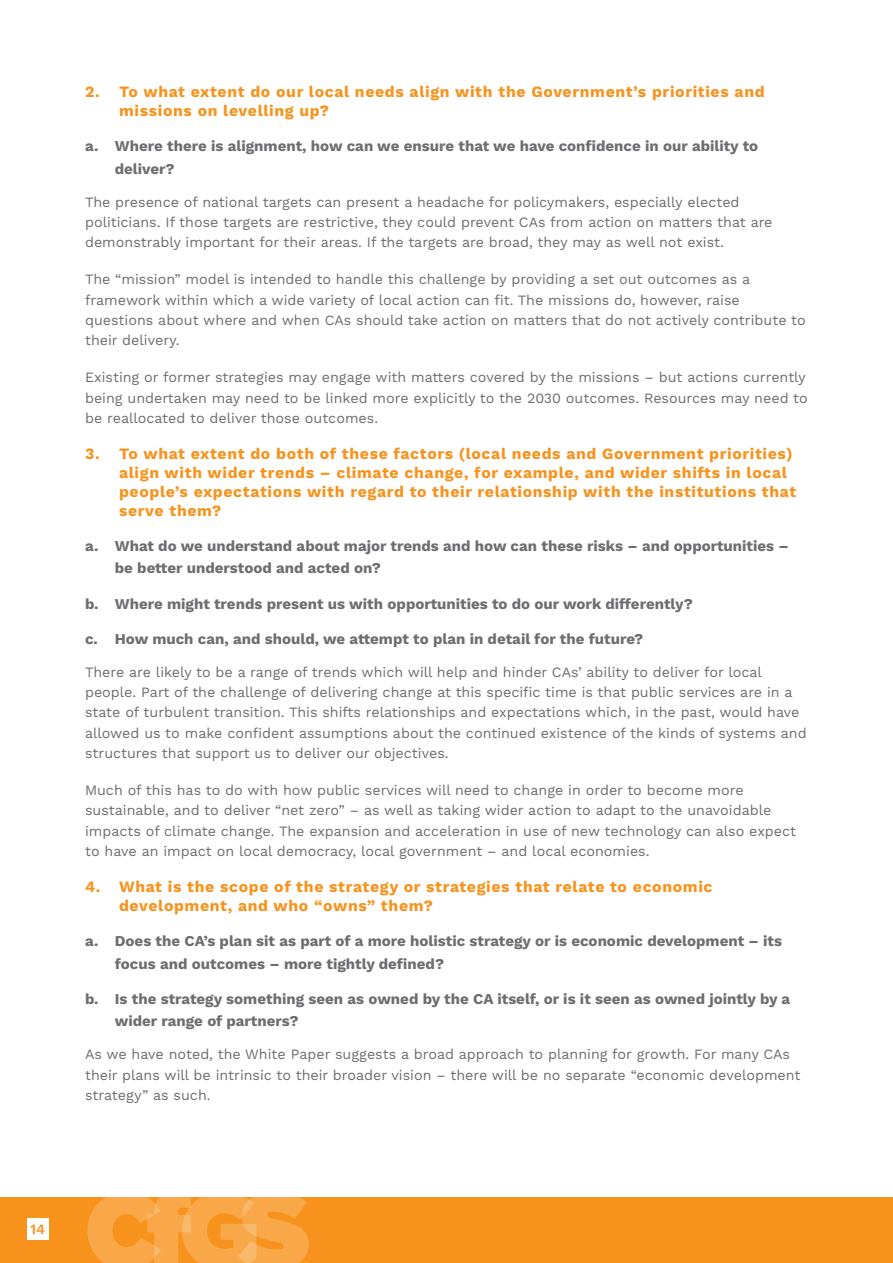
<style>
.page{position:relative;width:893px;height:1263px;background:#fff}
.page>*{position:absolute;margin:0;border:0;box-sizing:border-box;transform-origin:0 0}
.t1{font:700 15.75px/18.9px "Work Sans";letter-spacing:.04em;color:#f7931d}
.t2{font:700 15px/22.5px "Work Sans";color:#6c6d70}
.t3{font:14.25px/20.2px "Work Sans";color:#6c6d70}
.t4{font:600 14.25px "Work Sans";color:#f7931d}
</style>
<div class="page">
<div style="left:0;top:1197px;width:893px;height:66px;background:#f7931d"></div>
<div style="left:27px;top:1218px;width:21px;height:22px;background:#fff"></div>
<svg style="left:87px;top:1197px;width:222px;height:66px"></svg>
<hr style="left:892px;top:1196px;width:1px;height:67px;background:#f7931d">
<p class="t1" style="left:119px;top:83px;width:647px;text-indent:-34px">2. To what extent do our local needs align with the Government’s priorities and missions on levelling up?</p>
<p class="t2" style="left:115px;top:136px;width:645px;text-indent:-30px">a. Where there is alignment, how can we ensure that we have confidence in our ability to deliver?</p>
<p class="t3" style="left:85px;top:192px;width:689px">The presence of national targets can present a headache for policymakers, especially elected politicians. If those targets are restrictive, they could prevent CAs from action on matters that are demonstrably important for their areas. If the targets are broad, they may as well not exist.</p>
<p class="t3" style="left:85px;top:270px;width:722px">The “mission” model is intended to handle this challenge by providing a set out outcomes as a framework within which a wide variety of local action can fit. The missions do, however, raise questions about where and when CAs should take action on matters that do not actively contribute to their delivery.</p>
<p class="t3" style="left:85px;top:368px;width:724px">Existing or former strategies may engage with matters covered by the missions – but actions currently being undertaken may need to be linked more explicitly to the 2030 outcomes. Resources may need to be reallocated to deliver those outcomes.</p>
<p class="t1" style="left:119px;top:445px;width:679px;text-indent:-34px">3. To what extent do both of these factors (local needs and Government priorities) align with wider trends – climate change, for example, and wider shifts in local people’s expectations with regard to their relationship with the institutions that serve them?</p>
<p class="t2" style="left:115px;top:535px;width:675px;text-indent:-30px">a. What do we understand about major trends and how can these risks – and opportunities – be better understood and acted on?</p>
<p class="t2" style="left:85px;top:593px;width:609px">b. Where might trends present us with opportunities to do our work differently?</p>
<p class="t2" style="left:85px;top:628px;width:560px">c. How much can, and should, we attempt to plan in detail for the future?</p>
<p class="t3" style="left:85px;top:662px;width:723px">There are likely to be a range of trends which will help and hinder CAs’ ability to deliver for local people. Part of the challenge of delivering change at this specific time is that public services are in a state of turbulent transition. This shifts relationships and expectations which, in the past, would have allowed us to make confident assumptions about the continued existence of the kinds of systems and structures that support us to deliver our objectives.</p>
<p class="t3" style="left:85px;top:781px;width:713px">Much of this has to do with how public services will need to change in order to become more sustainable, and to deliver “net zero” – as well as taking wider action to adapt to the unavoidable impacts of climate change. The expansion and acceleration in use of new technology can also expect to have an impact on local democracy, local government – and local economies.</p>
<p class="t1" style="left:119px;top:878px;width:595px;text-indent:-34px">4. What is the scope of the strategy or strategies that relate to economic development, and who “owns” them?</p>
<p class="t2" style="left:115px;top:930px;width:669px;text-indent:-30px">a. Does the CA’s plan sit as part of a more holistic strategy or is economic development – its focus and outcomes – more tightly defined?</p>
<p class="t2" style="left:115px;top:988px;width:677px;text-indent:-30px">b. Is the strategy something seen as owned by the CA itself, or is it seen as owned jointly by a wider range of partners?</p>
<p class="t3" style="left:85px;top:1045px;width:717px">As we have noted, the White Paper suggests a broad approach to planning for growth. For many CAs their plans will be intrinsic to their broader vision – there will be no separate “economic development strategy” as such.</p>
<p class="t4" style="left:30px;top:1221px;width:17px">14</p>
</div>
